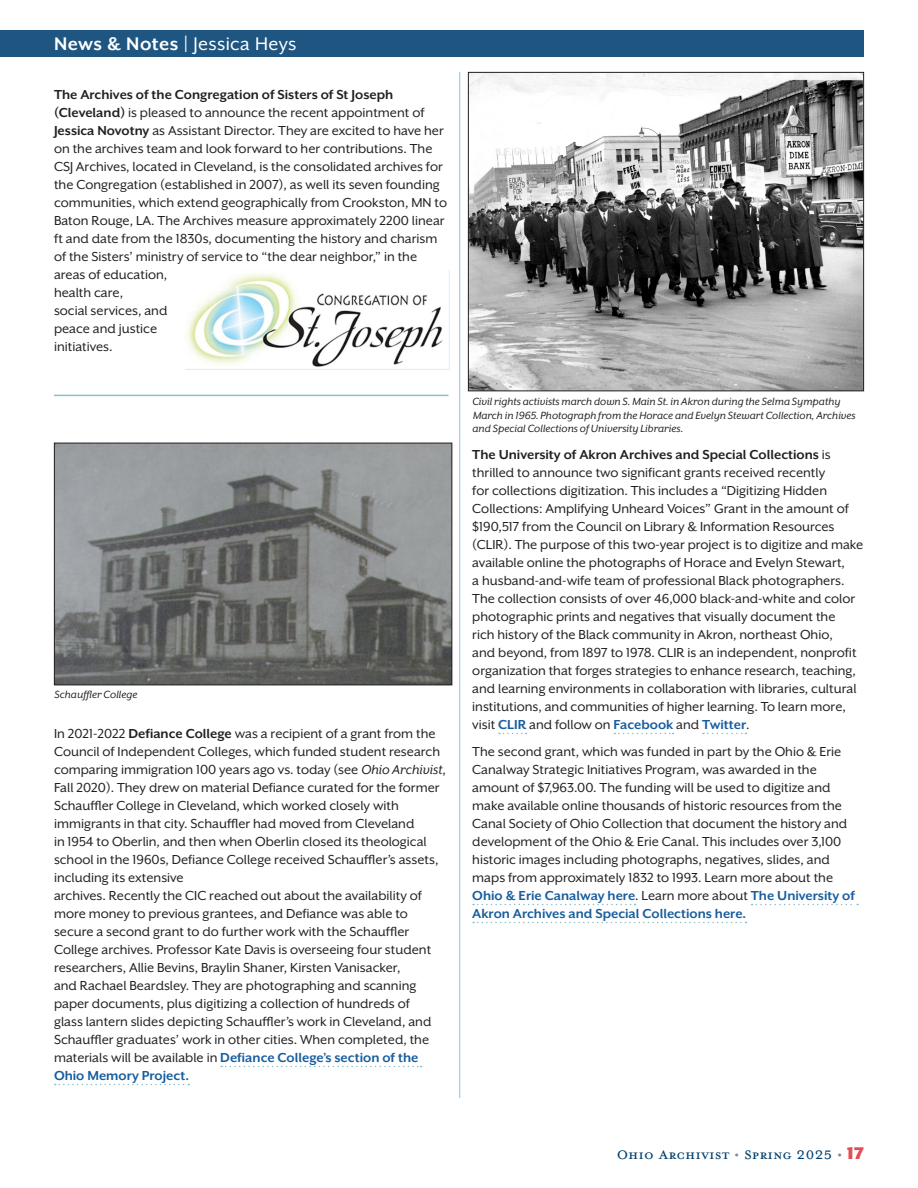
<style>
.page{position:relative;width:918px;height:1188px;background:#fff}
.page>*{position:absolute;margin:0;border:0;box-sizing:border-box;transform-origin:0 0}
.running_head{font:700 21px "Mr Eaves XL San OT";letter-spacing:.015em;color:#fff}
.t1{font:19.5px "Mrs Eaves Petite Caps OT";color:#003d6a}
.basic{font:15px/18px "Mr Eaves XL San OT";color:#231f20}
.t2{font:italic 12px/13.5px "Mr Eaves XL San OT";color:#231f20}
.s1{font-weight:400}
.s2{font-weight:700}
.s3{font-style:italic}
.s4{font-weight:700;color:#175d9e}
.s5{color:#7989a0}
.s6{font-family:"Mr Eaves XL San OT";font-weight:900;color:#e54d53}
</style>
<div class="page">
<svg style="left:221px;top:1066px;width:201px;height:1px"></svg>
<svg style="left:55px;top:1084px;width:134px;height:1px"></svg>
<svg style="left:499px;top:733px;width:28px;height:1px"></svg>
<svg style="left:614px;top:733px;width:60px;height:1px"></svg>
<svg style="left:703px;top:733px;width:43px;height:1px"></svg>
<svg style="left:473px;top:904px;width:163px;height:1px"></svg>
<svg style="left:752px;top:904px;width:106px;height:1px"></svg>
<svg style="left:473px;top:922px;width:274px;height:1px"></svg>
<div style="left:0;top:30px;width:864px;height:27px;background:#1e5581"></div>
<img style="left:185px;top:270px;width:265px;height:100px">
<img style="left:56px;top:445px;width:394px;height:238px">
<div style="left:54px;top:443px;width:398px;height:242px;border:1px solid #231f20"></div>
<img style="left:470px;top:74px;width:392px;height:315px">
<div style="left:468px;top:72px;width:396px;height:319px;border:1px solid #231f20"></div>
<hr style="left:54px;top:395px;width:394px;height:1px;background:#87c1cc">
<hr style="left:459px;top:72px;width:1px;height:1026px;background:#91c9ed">
<h1 class="running_head" style="left:54px;top:32px;width:244px">News &amp; Notes | <span class="s1">Jessica Heys</span></h1>
<p class="basic" style="left:54px;top:86px;width:395px"><span class="s2">The Archives of the Congregation of Sisters of St Joseph (Cleveland)</span> is pleased to announce the recent appointment of <span class="s2">Jessica Novotny</span> as Assistant Director. They are excited to have her on the archives team and look forward to her contributions. The CSJ Archives, located in Cleveland, is the consolidated archives for the Congregation (established in 2007), as well its seven founding communities, which extend geographically from Crookston, MN to Baton Rouge, LA. The Archives measure approximately 2200 linear ft and date from the 1830s, documenting the history and charism of the Sisters’ ministry of service to “the dear neighbor,” in the areas of education,<br>health care,<br>social services, and<br>peace and justice<br>initiatives.</p>
<p class="t2" style="left:54px;top:687px;width:85px">Schauffler College</p>
<p class="basic" style="left:54px;top:725px;width:393px">In 2021-2022 <span class="s2">Defiance College</span> was a recipient of a grant from the Council of Independent Colleges, which funded student research comparing immigration 100 years ago vs. today (see <span class="s3">Ohio Archivist</span>, Fall 2020). They drew on material Defiance curated for the former Schauffler College in Cleveland, which worked closely with immigrants in that city. Schauffler had moved from Cleveland<br>in 1954 to Oberlin, and then when Oberlin closed its theological school in the 1960s, Defiance College received Schauffler’s assets, including its extensive<br>archives. Recently the CIC reached out about the availability of more money to previous grantees, and Defiance was able to secure a second grant to do further work with the Schauffler College archives. Professor Kate Davis is overseeing four student researchers, Allie Bevins, Braylin Shaner, Kirsten Vanisacker,<br>and Rachael Beardsley. They are photographing and scanning paper documents, plus digitizing a collection of hundreds of<br>glass lantern slides depicting Schauffler’s work in Cleveland, and Schauffler graduates’ work in other cities. When completed, the materials will be available in <span class="s4">Defiance College’s section of the Ohio Memory Project.</span></p>
<p class="t2" style="left:472px;top:395px;width:385px">Civil rights activists march down S. Main St. in Akron during the Selma Sympathy<br>March in 1965. Photograph from the Horace and Evelyn Stewart Collection, Archives and Special Collections of University Libraries.</p>
<p class="basic" style="left:472px;top:446px;width:393px"><span class="s2">The University of Akron Archives and Special Collections</span> is thrilled to announce two significant grants received recently<br>for collections digitization. This includes a “Digitizing Hidden Collections: Amplifying Unheard Voices” Grant in the amount of $190,517 from the Council on Library &amp; Information Resources (CLIR). The purpose of this two-year project is to digitize and make available online the photographs of Horace and Evelyn Stewart,<br>a husband-and-wife team of professional Black photographers.<br>The collection consists of over 46,000 black-and-white and color photographic prints and negatives that visually document the<br>rich history of the Black community in Akron, northeast Ohio,<br>and beyond, from 1897 to 1978. CLIR is an independent, nonprofit organization that forges strategies to enhance research, teaching, and learning environments in collaboration with libraries, cultural institutions, and communities of higher learning. To learn more, visit <span class="s4">CLIR</span> and follow on <span class="s4">Facebook</span> and <span class="s4">Twitter</span>.</p>
<p class="basic" style="left:472px;top:743px;width:384px">The second grant, which was funded in part by the Ohio &amp; Erie Canalway Strategic Initiatives Program, was awarded in the amount of $7,963.00. The funding will be used to digitize and make available online thousands of historic resources from the Canal Society of Ohio Collection that document the history and development of the Ohio &amp; Erie Canal. This includes over 3,100 historic images including photographs, negatives, slides, and maps from approximately 1832 to 1993. Learn more about the <span class="s4">Ohio &amp; Erie Canalway here</span>. Learn more about <span class="s4">The University of Akron Archives and Special Collections here.</span></p>
<h2 class="t1" style="left:617px;top:1146px;width:249px">Ohio Archivist <span class="s5">•</span> Spring 2025 <span class="s5">•</span> <span class="s6">17</span></h2>
</div>
